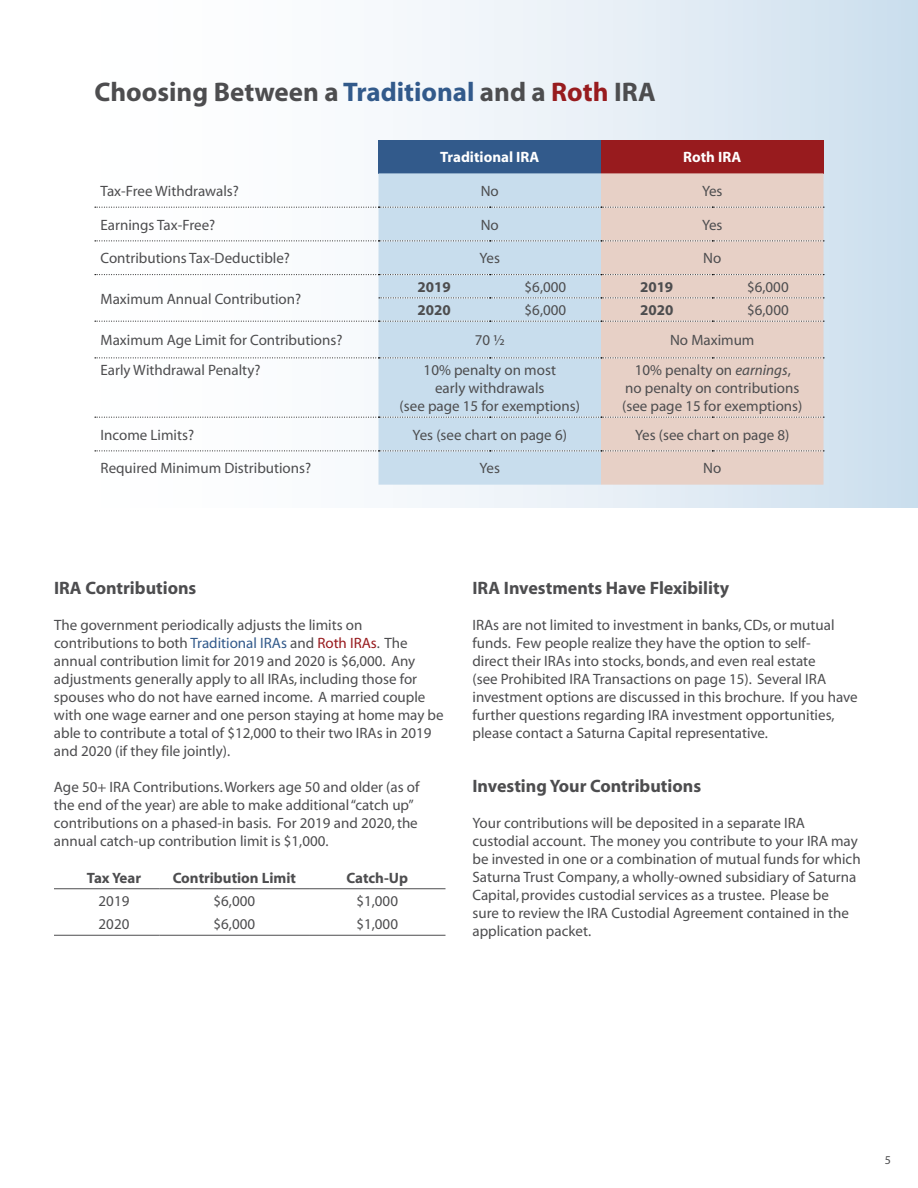
<style>
.page{position:relative;width:918px;height:1188px;background:#fff}
.page>*{position:absolute;margin:0;border:0;box-sizing:border-box;transform-origin:0 0}
.t1{font:700 27px "Myriad";color:#4d4d4f}
.t2{font:700 18px "Myriad";color:#4d4d4f}
.t3{font:15px/18px "Myriad";color:#4d4d4f}
.t4{font:700 15px "Myriad";color:#4d4d4f}
.t5{font:700 15px "Myriad";color:#fff}
.t6{font:12px "Myriad";color:#4d4d4f}
.s1{color:#325a8b}
.s2{color:#981b1e}
.s3{font-style:italic}
</style>
<div class="page">
<div style="left:0;top:0;width:918px;height:508px;background:linear-gradient(to right,#fff,#d3e3f0)"></div>
<div style="left:379px;top:140px;width:222px;height:33px;background:#325a8b"></div>
<div style="left:601px;top:140px;width:223px;height:33px;background:#981b1e"></div>
<div style="left:379px;top:173px;width:222px;height:312px;background:#c8dded"></div>
<div style="left:601px;top:173px;width:223px;height:312px;background:#e7d0c6"></div>
<svg style="left:95px;top:207px;width:729px;height:1px"></svg>
<svg style="left:95px;top:241px;width:729px;height:1px"></svg>
<svg style="left:95px;top:274px;width:729px;height:1px"></svg>
<svg style="left:379px;top:298px;width:445px;height:1px"></svg>
<svg style="left:95px;top:321px;width:729px;height:1px"></svg>
<svg style="left:95px;top:358px;width:729px;height:1px"></svg>
<svg style="left:95px;top:417px;width:729px;height:1px"></svg>
<svg style="left:95px;top:451px;width:729px;height:1px"></svg>
<hr style="left:54px;top:888px;width:106px;height:1px;background:#4d4d4f">
<hr style="left:160px;top:888px;width:149px;height:1px;background:#4d4d4f">
<hr style="left:309px;top:888px;width:136px;height:1px;background:#4d4d4f">
<hr style="left:54px;top:935px;width:106px;height:1px;background:#4d4d4f">
<hr style="left:160px;top:935px;width:149px;height:1px;background:#4d4d4f">
<hr style="left:309px;top:935px;width:136px;height:1px;background:#4d4d4f">
<h1 class="t1" style="left:94px;top:78px;width:563px">Choosing Between a <span class="s1">Traditional</span> and a <span class="s2">Roth</span> IRA</h1>
<p class="t5" style="left:440px;top:149px;width:101px">Traditional IRA</p>
<p class="t5" style="left:683px;top:149px;width:60px">Roth IRA</p>
<p class="t3" style="left:100px;top:183px;width:140px">Tax-Free Withdrawals?</p>
<p class="t3" style="left:481px;top:183px;width:20px">No</p>
<p class="t3" style="left:702px;top:183px;width:22px">Yes</p>
<p class="t3" style="left:101px;top:216px;width:116px">Earnings Tax-Free?</p>
<p class="t3" style="left:481px;top:216px;width:20px">No</p>
<p class="t3" style="left:702px;top:216px;width:22px">Yes</p>
<p class="t3" style="left:101px;top:250px;width:191px">Contributions Tax-Deductible?</p>
<p class="t3" style="left:480px;top:250px;width:22px">Yes</p>
<p class="t3" style="left:703px;top:250px;width:20px">No</p>
<p class="t3" style="left:101px;top:290px;width:202px">Maximum Annual Contribution?</p>
<p class="t4" style="left:418px;top:279px;width:35px">2019</p>
<p class="t3" style="left:525px;top:279px;width:43px">$6,000</p>
<p class="t4" style="left:640px;top:279px;width:35px">2019</p>
<p class="t3" style="left:747px;top:279px;width:43px">$6,000</p>
<p class="t4" style="left:418px;top:302px;width:35px">2020</p>
<p class="t3" style="left:525px;top:302px;width:43px">$6,000</p>
<p class="t4" style="left:640px;top:302px;width:35px">2020</p>
<p class="t3" style="left:747px;top:302px;width:43px">$6,000</p>
<p class="t3" style="left:101px;top:332px;width:243px">Maximum Age Limit for Contributions?</p>
<p class="t3" style="left:475px;top:332px;width:31px">70 ½</p>
<p class="t3" style="left:670px;top:332px;width:86px">No Maximum</p>
<p class="t3" style="left:101px;top:362px;width:162px">Early Withdrawal Penalty?</p>
<p class="t3" style="left:400px;top:362px;width:182px;text-align:center">10% penalty on most<br>early withdrawals<br>(see page 15 for exemptions)</p>
<p class="t3" style="left:622px;top:362px;width:182px;text-align:center">10% penalty on <span class="s3">earnings</span>,<br>no penalty on contributions (see page 15 for exemptions)</p>
<p class="t3" style="left:101px;top:426px;width:95px">Income Limits?</p>
<p class="t3" style="left:413px;top:426px;width:156px">Yes (see chart on page 6)</p>
<p class="t3" style="left:635px;top:426px;width:156px">Yes (see chart on page 8)</p>
<p class="t3" style="left:101px;top:460px;width:212px">Required Minimum Distributions?</p>
<p class="t3" style="left:480px;top:460px;width:22px">Yes</p>
<p class="t3" style="left:703px;top:460px;width:20px">No</p>
<p class="t2" style="left:54px;top:579px;width:144px">IRA Contributions</p>
<p class="t3" style="left:54px;top:617px;width:391px">The government periodically adjusts the limits on contributions to both <span class="s1">Traditional IRAs</span> and <span class="s2">Roth IRAs</span>. The annual contribution limit for 2019 and 2020 is $6,000. Any adjustments generally apply to all IRAs, including those for spouses who do not have earned income. A married couple with one wage earner and one person staying at home may be able to contribute a total of $12,000 to their two IRAs in 2019 and 2020 (if they file jointly).</p>
<p class="t3" style="left:54px;top:779px;width:367px">Age 50+ IRA Contributions. Workers age 50 and older (as of the end of the year) are able to make additional “catch up” contributions on a phased-in basis. For 2019 and 2020, the annual catch-up contribution limit is $1,000.</p>
<p class="t4" style="left:87px;top:870px;width:56px">Tax Year</p>
<p class="t4" style="left:173px;top:870px;width:125px">Contribution Limit</p>
<p class="t4" style="left:346px;top:870px;width:63px">Catch-Up</p>
<p class="t3" style="left:99px;top:893px;width:32px">2019</p>
<p class="t3" style="left:214px;top:893px;width:43px">$6,000</p>
<p class="t3" style="left:356px;top:893px;width:43px">$1,000</p>
<p class="t3" style="left:99px;top:916px;width:32px">2020</p>
<p class="t3" style="left:214px;top:916px;width:43px">$6,000</p>
<p class="t3" style="left:356px;top:916px;width:43px">$1,000</p>
<p class="t2" style="left:472px;top:579px;width:258px">IRA Investments Have Flexibility</p>
<p class="t3" style="left:472px;top:617px;width:387px">IRAs are not limited to investment in banks, CDs, or mutual funds. Few people realize they have the option to self-<br>direct their IRAs into stocks, bonds, and even real estate<br>(see Prohibited IRA Transactions on page 15). Several IRA investment options are discussed in this brochure. If you have further questions regarding IRA investment opportunities, please contact a Saturna Capital representative.</p>
<p class="t2" style="left:472px;top:777px;width:230px">Investing Your Contributions</p>
<p class="t3" style="left:472px;top:815px;width:390px">Your contributions will be deposited in a separate IRA custodial account. The money you contribute to your IRA may be invested in one or a combination of mutual funds for which Saturna Trust Company, a wholly-owned subsidiary of Saturna Capital, provides custodial services as a trustee. Please be<br>sure to review the IRA Custodial Agreement contained in the application packet.</p>
<p class="t6" style="left:885px;top:1154px;width:8px">5</p>
</div>
